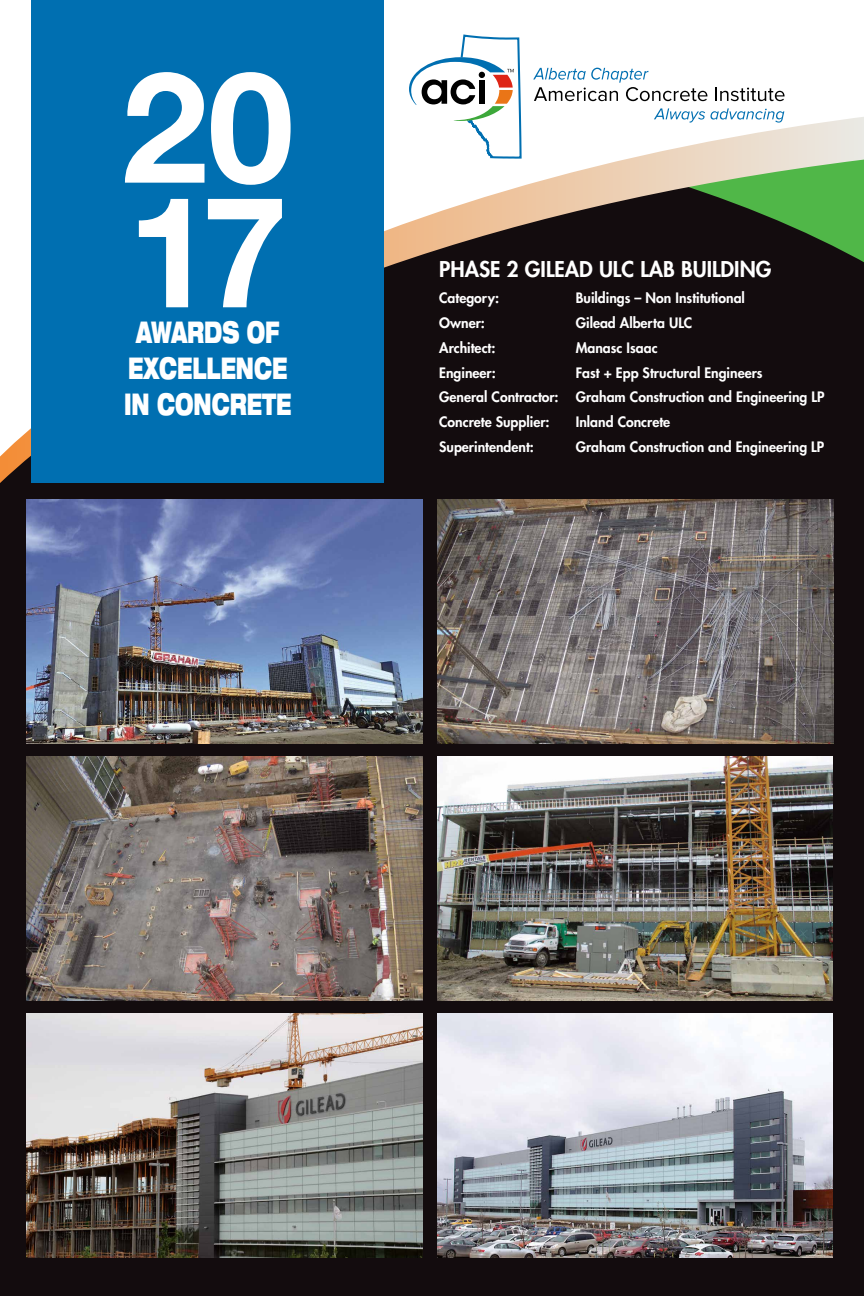
<style>
.page{position:relative;width:864px;height:1296px;background:#fff}
.page>*{position:absolute;margin:0;border:0;box-sizing:border-box;transform-origin:0 0}
.t1{font:700 154.85px/124.7px "Helvetica Neue LT Std";color:#fff}
.t2{font:900 expanded 30px/36px "Helvetica Neue LT Std";color:#fff;text-align:center;scale:.59 1}
.t3{font:800 21.2px "Futura";color:#fff}
.t4{font:800 14px/24.8px "Futura";color:#fff}
</style>
<div class="page">
<div style="left:0;top:122px;width:864px;height:1174px;background:#130c0e"></div>
<svg style="left:0;top:67px;width:864px;height:549px"></svg>
<img style="left:523px;top:67px;width:3px;height:97px">
<svg style="left:533px;top:68px;width:174px;height:33px"></svg>
<svg style="left:715px;top:87px;width:70px;height:14px"></svg>
<svg style="left:654px;top:108px;width:130px;height:15px"></svg>
<svg style="left:409px;top:34px;width:114px;height:148px"></svg>
<img style="left:437px;top:500px;width:396px;height:244px">
<img style="left:27px;top:500px;width:396px;height:244px">
<img style="left:437px;top:757px;width:395px;height:244px">
<img style="left:27px;top:1014px;width:396px;height:244px">
<img style="left:437px;top:1014px;width:395px;height:244px">
<img style="left:27px;top:757px;width:396px;height:244px">
<div style="left:31px;top:0;width:353px;height:482px;background:#006fb1"></div>
<h1 class="t1" style="left:122px;top:62px;width:174px">20<br>17</h1>
<h2 class="t2" style="left:124px;top:313px;width:285px">AWARDS OF<br>EXCELLENCE<br>IN CONCRETE</h2>
<h3 class="t3" style="left:439px;top:255px;width:334px">PHASE 2 GILEAD ULC LAB BUILDING</h3>
<p class="t4" style="left:439px;top:285px;width:62px">Category:</p>
<p class="t4" style="left:576px;top:285px;width:171px">Buildings – Non Institutional</p>
<p class="t4" style="left:439px;top:310px;width:47px">Owner:</p>
<p class="t4" style="left:576px;top:310px;width:118px">Gilead Alberta ULC</p>
<p class="t4" style="left:439px;top:335px;width:58px">Architect:</p>
<p class="t4" style="left:576px;top:335px;width:83px">Manasc Isaac</p>
<p class="t4" style="left:439px;top:360px;width:58px">Engineer:</p>
<p class="t4" style="left:439px;top:360px;width:387px;text-indent:137px">Fast + Epp Structural Engineers<br>General Contractor: Graham Construction and Engineering LP<br>Concrete Supplier:<br>Superintendent:</p>
<p class="t4" style="left:576px;top:409px;width:250px">Inland Concrete<br>Graham Construction and Engineering LP</p>
</div>
